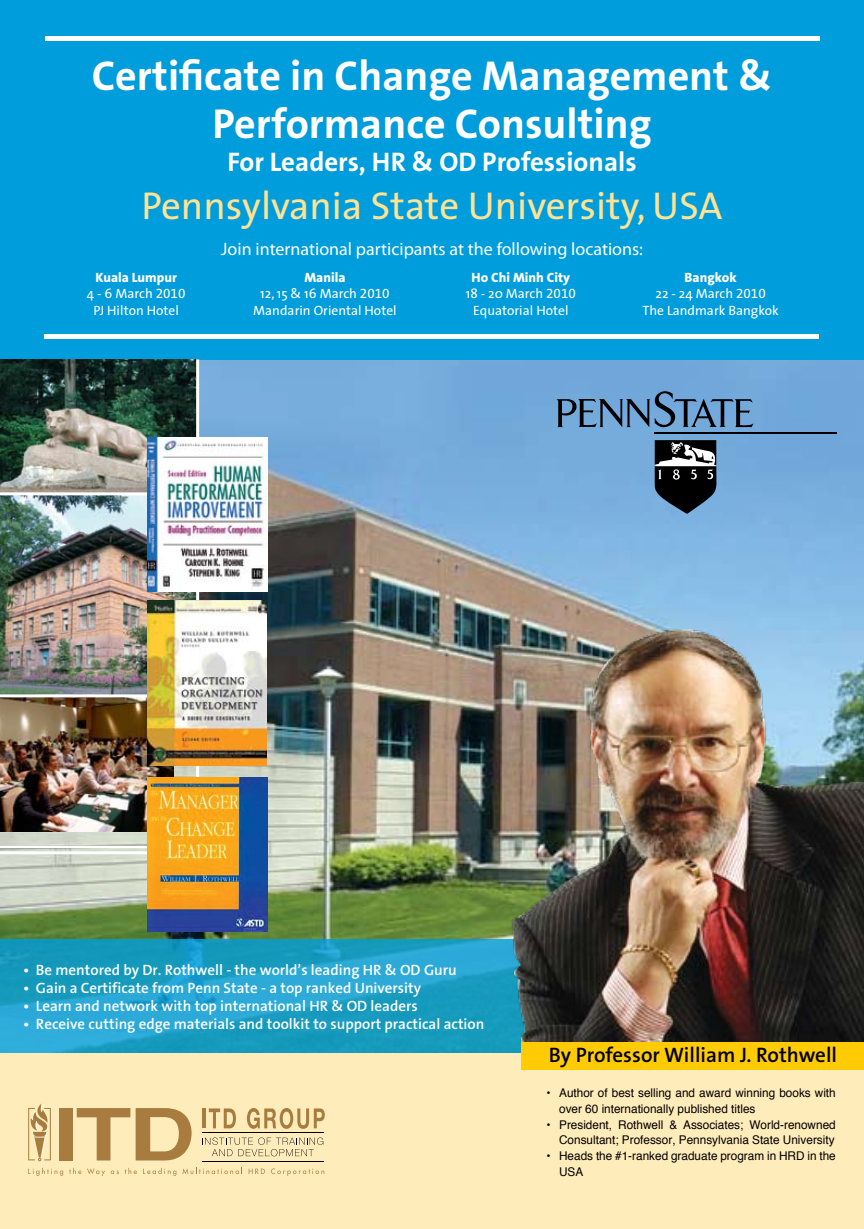
<style>
.page{position:relative;width:864px;height:1229px;background:#fff}
.page>*{position:absolute;margin:0;border:0;box-sizing:border-box;transform-origin:0 0}
.t1{font:700 42px/48px "The Sans B7";color:#fff;text-align:center}
.t2{font:39px "The Sans";color:#ffe292}
.t3{font:700 27px "The Sans B7";color:#fff}
.t4{font:600 21px "The Sans B6";color:#000}
.t5{font:18px "Myriad Pro";color:#fff}
.t6{font:600 15px "The Sans B6";color:#fff}
.t7{font:13.5px/16.5px "The Sans";color:#fff;text-align:center}
.t8{font:800 13.5px "The Sans B8";color:#fff}
.t9{font:12px/15.8px "Helvetica";color:#000}
.s1{font-family:"The Sans Expert"}
</style>
<div class="page">
<img style="left:0;top:359px;width:863px;height:579px">
<svg style="left:556px;top:388px;width:197px;height:40px;background:#5a85ac"></svg>
<svg style="left:654px;top:440px;width:62px;height:74px;background:#3c454c"></svg>
<hr style="left:654px;top:432px;width:182px;height:2px;background:#000">
<hr style="left:0;top:846px;width:198px;height:2px;background:#fff">
<div style="left:0;top:0;width:863px;height:359px;background:#009ddc"></div>
<svg style="left:0;top:938px;width:521px;height:115px;background:#1e9fc6"></svg>
<div style="left:0;top:1053px;width:863px;height:176px;background:#ffecbb"></div>
<div style="left:521px;top:1037px;width:342px;height:33px;background:#ffcb05"></div>
<img style="left:0;top:359px;width:196px;height:133px">
<img style="left:0;top:495px;width:196px;height:199px">
<img style="left:0;top:697px;width:173px;height:134px">
<div style="left:196px;top:358px;width:3px;height:493px;border:2px solid #fff"></div>
<svg style="left:0;top:694px;width:147px;height:3px"></svg>
<svg style="left:0;top:851px;width:147px;height:3px"></svg>
<svg style="left:0;top:492px;width:147px;height:3px"></svg>
<hr style="left:202px;top:1132px;width:121px;height:1px;background:#000">
<hr style="left:202px;top:1161px;width:121px;height:1px;background:#000">
<div style="left:59px;top:1108px;width:13px;height:52px;background:#a87c3f"></div>
<svg style="left:77px;top:1108px;width:114px;height:52px"></svg>
<svg style="left:202px;top:1137px;width:121px;height:19px"></svg>
<hr style="left:202px;top:1108px;width:3px;height:20px;background:#a87c3f">
<svg style="left:209px;top:1108px;width:27px;height:20px"></svg>
<svg style="left:247px;top:1108px;width:77px;height:21px"></svg>
<svg style="left:28px;top:1103px;width:23px;height:59px"></svg>
<svg style="left:28px;top:1168px;width:35px;height:8px"></svg>
<svg style="left:69px;top:1168px;width:12px;height:6px"></svg>
<svg style="left:87px;top:1168px;width:18px;height:8px"></svg>
<svg style="left:111px;top:1170px;width:8px;height:4px"></svg>
<svg style="left:125px;top:1168px;width:12px;height:6px"></svg>
<svg style="left:143px;top:1168px;width:33px;height:8px"></svg>
<svg style="left:182px;top:1168px;width:60px;height:6px"></svg>
<svg style="left:248px;top:1168px;width:17px;height:6px"></svg>
<svg style="left:271px;top:1168px;width:53px;height:8px"></svg>
<img style="left:147px;top:437px;width:120px;height:154px">
<img style="left:147px;top:777px;width:120px;height:154px">
<img style="left:147px;top:601px;width:119px;height:164px">
<hr style="left:45px;top:36px;width:774px;height:4px;background:#fff">
<hr style="left:44px;top:334px;width:774px;height:4px;background:#fff">
<img style="left:509px;top:629px;width:354px;height:413px">
<h1 class="t1" style="left:92px;top:53px;width:681px">Certificate in Change Management &amp;<br>Performance Consulting</h1>
<h3 class="t3" style="left:227px;top:147px;width:410px">For Leaders, HR &amp; OD Professionals</h3>
<h2 class="t2" style="left:141px;top:173px;width:582px">Pennsylvania State University, USA</h2>
<h3 class="t5" style="left:221px;top:238px;width:423px">Join international participants at the following locations:</h3>
<p class="t8" style="left:304px;top:270px;width:43px">Manila</p>
<p class="t7" style="left:253px;top:285px;width:145px">12, 15 &amp; 16 March <span class="s1">2010<br></span>Mandarin Oriental Hotel</p>
<p class="t8" style="left:471px;top:270px;width:100px">Ho Chi Minh City</p>
<p class="t7" style="left:465px;top:285px;width:112px">18 - 20 March <span class="s1">2010<br></span>Equatorial Hotel</p>
<p class="t8" style="left:95px;top:270px;width:83px">Kuala Lumpur</p>
<p class="t7" style="left:87px;top:285px;width:100px">4 - 6 March <span class="s1">2010<br></span>PJ Hilton Hotel</p>
<p class="t8" style="left:684px;top:270px;width:53px">Bangkok</p>
<p class="t7" style="left:642px;top:285px;width:138px">22 - 24 March <span class="s1">2010<br></span>The Landmark Bangkok</p>
<p class="t6" style="left:23px;top:962px;width:435px">• Be mentored by Dr. Rothwell - the world’s leading HR &amp; OD Guru</p>
<p class="t6" style="left:23px;top:980px;width:399px">• Gain a Certificate from Penn State - a top ranked University</p>
<p class="t6" style="left:23px;top:998px;width:396px">• Learn and network with top international HR &amp; OD leaders</p>
<p class="t6" style="left:23px;top:1016px;width:462px">• Receive cutting edge materials and toolkit to support practical action</p>
<h3 class="t4" style="left:548px;top:1044px;width:289px">By Professor William J. Rothwell</h3>
<p class="t9" style="left:559px;top:1085px;width:278px;text-indent:-13px">• Author of best selling and award winning books with over 60 internationally published titles</p>
<p class="t9" style="left:546px;top:1117px;width:291px;text-align:right">• President, Rothwell &amp; Associates; World-renowned<br>Consultant; Professor, Pennsylvania State University</p>
<p class="t9" style="left:559px;top:1148px;width:278px;text-indent:-13px">• Heads the #1-ranked graduate program in HRD in the<br>USA</p>
</div>
